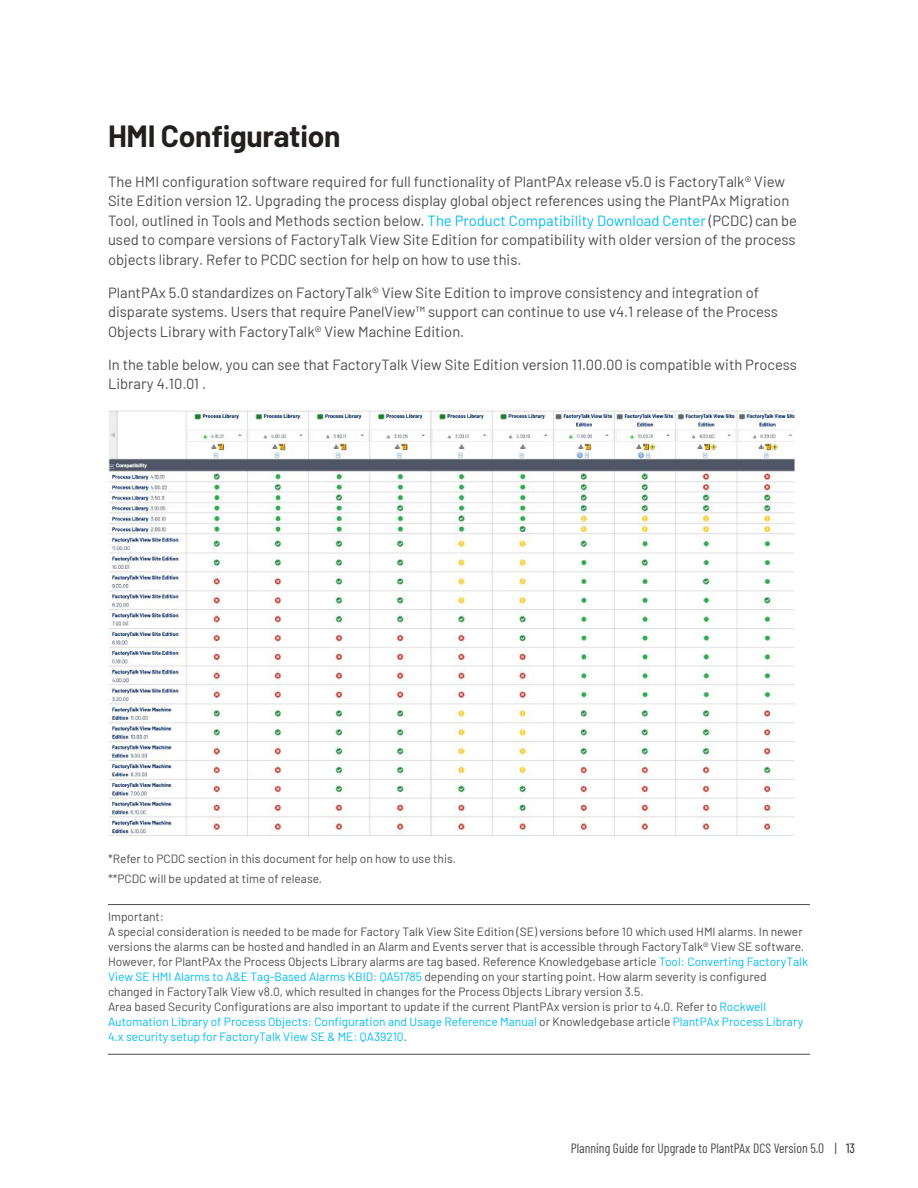
<style>
.page{position:relative;width:918px;height:1188px;background:#fff}
.page>*{position:absolute;margin:0;border:0;box-sizing:border-box;transform-origin:0 0}
.t1{font:700 30px "Barlow";letter-spacing:-.01em;color:#241f1f}
.t2{font:14.85px/19.5px "Barlow";color:#4e4b4c}
.t3{font:13.5px "Barlow Condensed";color:#4e4b4c}
.t4{font:12px/15px "Barlow";color:#4e4b4c}
.s1{color:#00bcf2}
.s2{color:#241f1f}
</style>
<div class="page">
<img style="left:108px;top:410px;width:687px;height:425px">
<hr style="left:108px;top:904px;width:702px;height:1px;background:#4e4b4c">
<hr style="left:108px;top:1054px;width:702px;height:1px;background:#4e4b4c">
<h1 class="t1" style="left:108px;top:114px;width:234px">HMI Configuration</h1>
<p class="t2" style="left:108px;top:170px;width:691px">The HMI configuration software required for full functionality of PlantPAx release v5.0 is FactoryTalk® View Site Edition version 12. Upgrading the process display global object references using the PlantPAx Migration Tool, outlined in Tools and Methods section below. <span class="s1">The Product Compatibility Download Center</span> (PCDC) can be used to compare versions of FactoryTalk View Site Edition for compatibility with older version of the process objects library. Refer to PCDC section for help on how to use this.</p>
<p class="t2" style="left:108px;top:281px;width:671px">PlantPAx 5.0 standardizes on FactoryTalk® View Site Edition to improve consistency and integration of disparate systems. Users that require PanelView™ support can continue to use v4.1 release of the Process<br>Objects Library with FactoryTalk® View Machine Edition.</p>
<p class="t2" style="left:108px;top:353px;width:690px">In the table below, you can see that FactoryTalk View Site Edition version 11.00.00 is compatible with Process<br>Library 4.10.01 .</p>
<p class="t4" style="left:108px;top:848px;width:350px;line-height:19.5px">*Refer to PCDC section in this document for help on how to use this. **PCDC will be updated at time of release.</p>
<p class="t4" style="left:108px;top:909px;width:702px">Important:<br>A special consideration is needed to be made for Factory Talk View Site Edition (SE) versions before 10 which used HMI alarms. In newer versions the alarms can be hosted and handled in an Alarm and Events server that is accessible through FactoryTalk® View SE software.<br>However, for PlantPAx the Process Objects Library alarms are tag based. Reference Knowledgebase article <span class="s1">Tool: Converting FactoryTalk View SE HMI Alarms to A&amp;E Tag-Based Alarms KBID: QA51785</span> depending on your starting point. How alarm severity is configured changed in FactoryTalk View v8.0, which resulted in changes for the Process Objects Library version 3.5.<br>Area based Security Configurations are also important to update if the current PlantPAx version is prior to 4.0. Refer to <span class="s1">Rockwell Automation Library of Process Objects: Configuration and Usage Reference Manual</span> or Knowledgebase article <span class="s1">PlantPAx Process Library 4.x security setup for FactoryTalk View SE &amp; ME: QA39210</span>.</p>
<p class="t3" style="left:571px;top:1138px;width:286px">Planning Guide for Upgrade to PlantPAx DCS Version 5.0 | <span class="s2">13</span></p>
</div>
